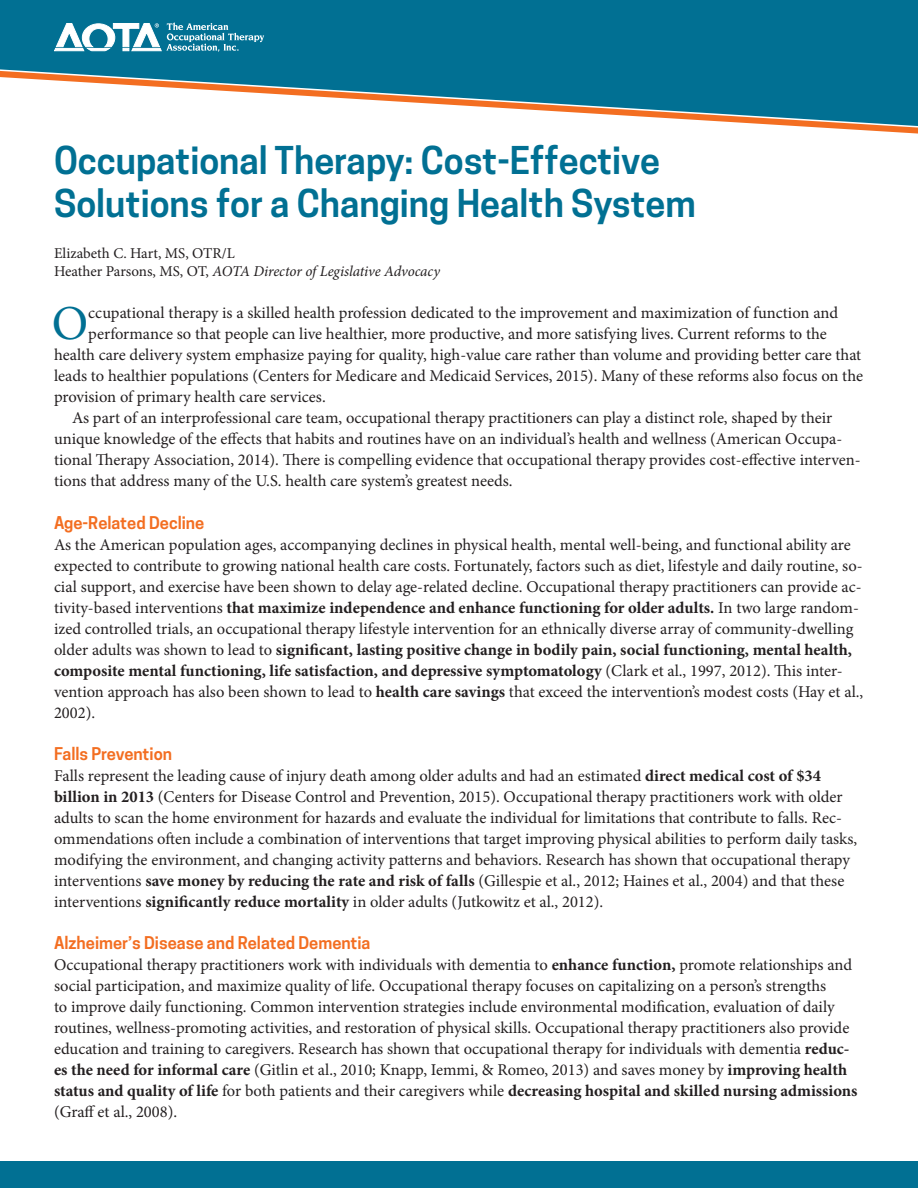
<style>
.page{position:relative;width:918px;height:1188px;background:#fff}
.page>*{position:absolute;margin:0;border:0;box-sizing:border-box;transform-origin:0 0}
.t1{font:48.75px "Minion Pro";color:#017093}
.t2{font:600 36px/43.2px "Cooper Hewitt";color:#017093}
.t3{font:16.5px/21px "Minion Pro";color:#231f20}
.t4{font:600 16.5px "Cooper Hewitt";color:#f36e21}
.t5{font:italic 15px "Minion Pro";letter-spacing:-.01em;color:#231f20}
.t6{font:15px "Minion Pro";color:#231f20}
.s1{font-style:normal}
.s2{font-weight:700}
</style>
<div class="page">
<svg style="left:0;top:0;width:918px;height:129px"></svg>
<div style="left:0;top:1161px;width:918px;height:27px;background:#017093"></div>
<svg style="left:54px;top:22px;width:210px;height:30px"></svg>
<p class="t2" style="left:54px;top:139px;width:643px">Occupational Therapy: Cost-Effective<br>Solutions for a Changing Health System</p>
<p class="t6" style="left:54px;top:243px;width:182px">Elizabeth C. Hart, MS, OTR/L</p>
<p class="t5" style="left:54px;top:261px;width:388px"><span class="s1">Heather Parsons, MS, OT,</span> AOTA Director of Legislative Advocacy</p>
<p class="t1" style="left:52px;top:291px;width:38px">O</p>
<p class="t3" style="left:88px;top:303px;width:751px">ccupational therapy is a skilled health profession dedicated to the improvement and maximization of function and</p>
<p class="t3" style="left:88px;top:324px;width:740px">performance so that people can live healthier, more productive, and more satisfying lives. Current reforms to the</p>
<p class="t3" style="left:54px;top:345px;width:809px">health care delivery system emphasize paying for quality, high-value care rather than volume and providing better care that</p>
<p class="t3" style="left:54px;top:366px;width:811px">leads to healthier populations (Centers for Medicare and Medicaid Services, 2015). Many of these reforms also focus on the</p>
<p class="t3" style="left:54px;top:387px;width:273px">provision of primary health care services.</p>
<p class="t3" style="left:54px;top:408px;width:808px;text-indent:18px">As part of an interprofessional care team, occupational therapy practitioners can play a distinct role, shaped by their unique knowledge of the effects that habits and routines have on an individual’s health and wellness (American Occupa&shy;tional Therapy Association, 2014). There is compelling evidence that occupational therapy provides cost-effective interven&shy;tions that address many of the U.S. health care system’s greatest needs.</p>
<p class="t4" style="left:54px;top:513px;width:152px">Age-Related Decline</p>
<p class="t3" style="left:54px;top:534px;width:811px">As the American population ages, accompanying declines in physical health, mental well-being, and functional ability are expected to contribute to growing national health care costs. Fortunately, factors such as diet, lifestyle and daily routine, so&shy;cial support, and exercise have been shown to delay age-related decline. Occupational therapy practitioners can provide ac&shy;tivity-based interventions <span class="s2">that maximize independence and enhance functioning for older adults.</span> In two large random&shy;ized controlled trials, an occupational therapy lifestyle intervention for an ethnically diverse array of community-dwelling older adults was shown to lead to <span class="s2">significant, lasting positive change in bodily pain, social functioning, mental health, composite mental functioning, life satisfaction, and depressive symptomatology</span> (Clark et al., 1997, 2012). This inter&shy;vention approach has also been shown to lead to <span class="s2">health care savings</span> that exceed the intervention’s modest costs (Hay et al., 2002).</p>
<p class="t4" style="left:54px;top:744px;width:120px">Falls Prevention</p>
<p class="t3" style="left:54px;top:765px;width:805px">Falls represent the leading cause of injury death among older adults and had an estimated <span class="s2">direct medical cost of $34 billion in 2013</span> (Centers for Disease Control and Prevention, 2015). Occupational therapy practitioners work with older adults to scan the home environment for hazards and evaluate the individual for limitations that contribute to falls. Rec&shy;ommendations often include a combination of interventions that target improving physical abilities to perform daily tasks, modifying the environment, and changing activity patterns and behaviors. Research has shown that occupational therapy interventions <span class="s2">save money by reducing the rate and risk of falls</span> (Gillespie et al., 2012; Haines et al., 2004) and that these interventions <span class="s2">significantly reduce mortality</span> in older adults (Jutkowitz et al., 2012).</p>
<p class="t4" style="left:54px;top:933px;width:318px">Alzheimer’s Disease and Related Dementia</p>
<p class="t3" style="left:54px;top:954px;width:805px">Occupational therapy practitioners work with individuals with dementia to <span class="s2">enhance function,</span> promote relationships and social participation, and maximize quality of life. Occupational therapy focuses on capitalizing on a person’s strengths<br>to improve daily functioning. Common intervention strategies include environmental modification, evaluation of daily routines, wellness-promoting activities, and restoration of physical skills. Occupational therapy practitioners also provide education and training to caregivers. Research has shown that occupational therapy for individuals with dementia <span class="s2">reduc&shy;es the need for informal care</span> (Gitlin et al., 2010; Knapp, Iemmi, &amp; Romeo, 2013) and saves money by <span class="s2">improving health status and quality of life</span> for both patients and their caregivers while <span class="s2">decreasing hospital and skilled nursing admissions </span>(Graff et al., 2008).</p>
</div>
